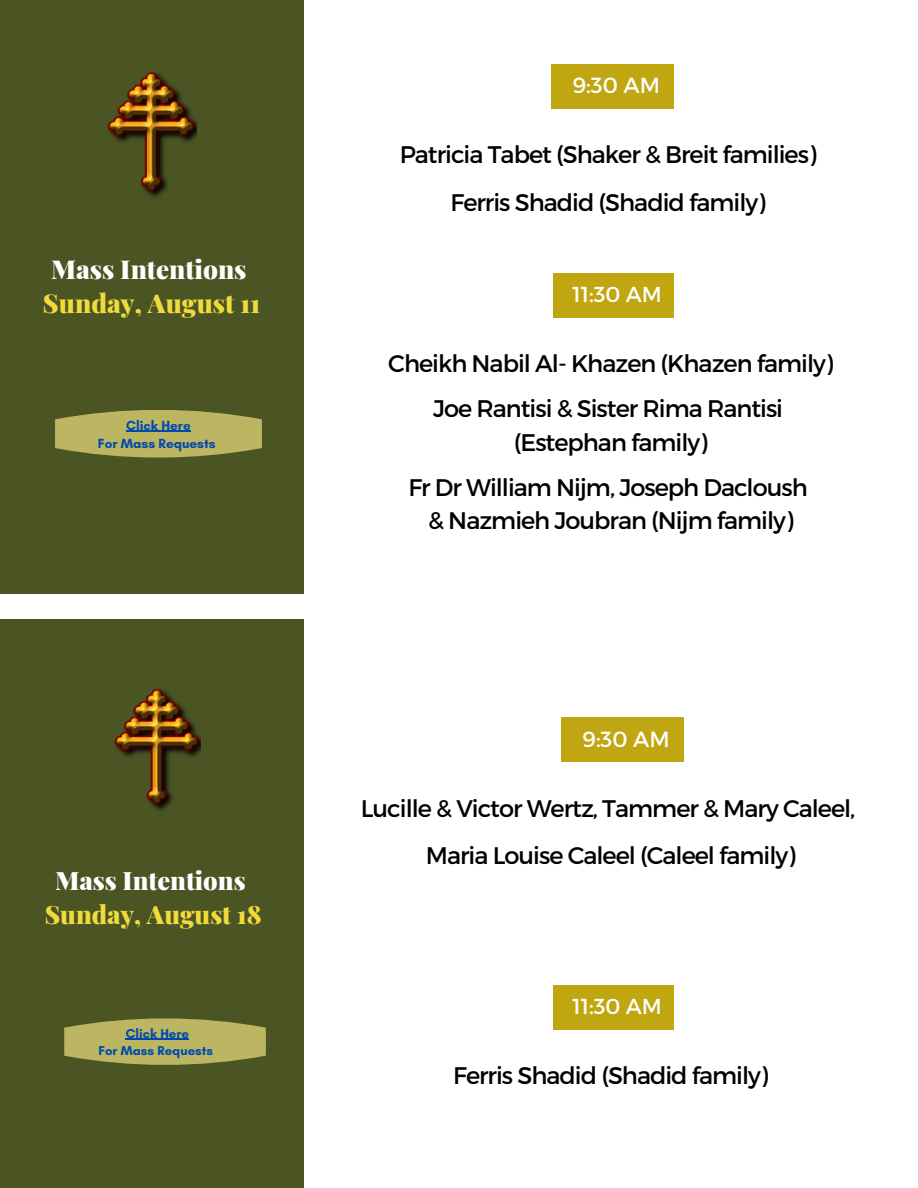
<style>
.page{position:relative;width:918px;height:1188px;background:#fff}
.page>*{position:absolute;margin:0;border:0;box-sizing:border-box;transform-origin:0 0}
.t1{font:900 25.95px/34.8px "Playfair Display";color:#f0db3a;text-align:center}
.t2{font:900 25.35px/34px "Playfair Display";color:#f0db3a;text-align:center}
.t3{font:24px/33.8px "Montserrat";letter-spacing:-.04em;color:#000;text-align:center}
.t4{font:21.9px "Montserrat";color:#fffefe}
.t5{font:21.6px "Montserrat";color:#fffefe}
.t6{font:700 13.5px "Glacial Indifference";color:#004aad}
.t7{font:700 13.2px "Glacial Indifference";color:#004aad}
.s1{color:#fff}
</style>
<div class="page">
<div style="left:0;top:7px;width:304px;height:580px;background:#4b5524"></div>
<div style="left:0;top:576px;width:304px;height:18px;background:#4b5524"></div>
<div style="left:0;top:0;width:304px;height:18px;background:#4b5524"></div>
<img style="left:107px;top:72px;width:89px;height:125px">
<svg style="left:55px;top:410px;width:207px;height:48px;background:#aaa659"></svg>
<div style="left:0;top:626px;width:304px;height:562px;background:#4b5524"></div>
<div style="left:0;top:619px;width:304px;height:18px;background:#4b5524"></div>
<img style="left:114px;top:689px;width:87px;height:121px">
<svg style="left:64px;top:1018px;width:202px;height:47px;background:#aaa659"></svg>
<hr style="left:126px;top:431px;width:65px;height:1px;background:#004aad">
<hr style="left:126px;top:1039px;width:63px;height:1px;background:#004aad">
<div style="left:553px;top:985px;width:121px;height:44px;background:#c0a611"></div>
<div style="left:561px;top:718px;width:123px;height:44px;background:#c0a611"></div>
<div style="left:553px;top:273px;width:121px;height:44px;background:#c0a611"></div>
<div style="left:552px;top:64px;width:122px;height:44px;background:#c0a611"></div>
<h1 class="t1" style="left:43px;top:250px;width:219px"><span class="s1">Mass Intentions<br></span>Sunday, August 11</h1>
<p class="t6" style="left:126px;top:417px;width:66px">Click Here</p>
<p class="t6" style="left:98px;top:435px;width:119px">For Mass Requests</p>
<h3 class="t2" style="left:45px;top:863px;width:218px"><span class="s1">Mass Intentions<br></span>Sunday, August 18</h3>
<h2 class="t7" style="left:126px;top:1025px;width:65px">Click Here</h2>
<h2 class="t7" style="left:98px;top:1043px;width:116px">For Mass Requests</h2>
<h2 class="t4" style="left:573px;top:71px;width:89px">9:30 AM</h2>
<p class="t3" style="left:400px;top:137px;width:418px">Patricia Tabet (Shaker &amp; Breit families)</p>
<p class="t3" style="left:451px;top:184px;width:316px">Ferris Shadid (Shadid family)</p>
<h2 class="t5" style="left:572px;top:281px;width:91px">11:30 AM</h2>
<h1 class="t3" style="left:388px;top:345px;width:446px">Cheikh Nabil Al- Khazen (Khazen family)</h1>
<p class="t3" style="left:433px;top:390px;width:352px">Joe Rantisi &amp; Sister Rima Rantisi (Estephan family)</p>
<p class="t3" style="left:408px;top:469px;width:401px">Fr Dr William Nijm, Joseph Dacloush &amp; Nazmieh Joubran (Nijm family)</p>
<h2 class="t4" style="left:583px;top:725px;width:89px">9:30 AM</h2>
<h3 class="t3" style="left:361px;top:784px;width:496px;line-height:47.2px">Lucille &amp; Victor Wertz, Tammer &amp; Mary Caleel,<br>Maria Louise Caleel (Caleel family)</h3>
<h3 class="t5" style="left:572px;top:993px;width:91px">11:30 AM</h3>
<h2 class="t3" style="left:453px;top:1057px;width:316px">Ferris Shadid (Shadid family)</h2>
</div>
